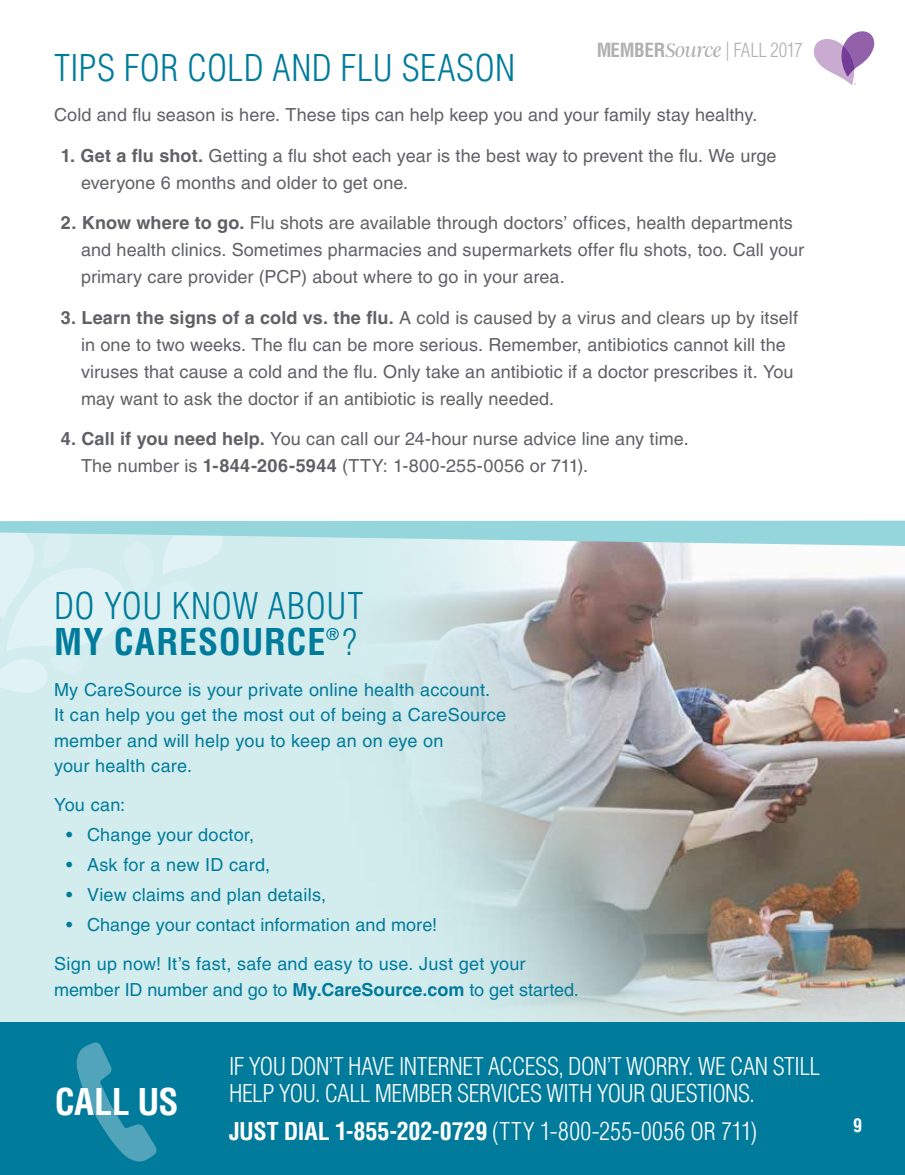
<style>
.page{position:relative;width:905px;height:1175px;background:#fff}
.page>*{position:absolute;margin:0;border:0;box-sizing:border-box;transform-origin:0 0}
.t1{font:300 condensed 36px/36px "Helvetica LT Pro";letter-spacing:.015em;color:#007b9b}
.t2{font:700 condensed 36px "Helvetica LT Pro";letter-spacing:-.01em;color:#fff}
.t3{font:300 condensed 24px/27px "Helvetica LT Pro";letter-spacing:-.015em;color:#fff}
.t4{font:300 condensed 24px "Helvetica LT Pro";letter-spacing:.02em;color:#fff}
.t5{font:300 condensed 19.05px "Helvetica LT Pro";letter-spacing:-.015em;color:#606165}
.t6{font:18px/27px "Helvetica LT Pro";letter-spacing:.005em;color:#606165}
.t7{font:18px/25.5px "Helvetica LT Pro";letter-spacing:.015em;color:#007b9b}
.t8{font:700 condensed 18px "Helvetica LT Pro";color:#fff}
.t9{font:700 condensed 15.75px "Helvetica LT Pro";color:#007b9b}
.s1{font-weight:700}
.s2{font-family:"Argent CF";font-style:italic;font-stretch:normal;font-size:21.45px}
</style>
<div class="page">
<div style="left:0;top:787px;width:254px;height:235px;background:#d3edef"></div>
<img style="left:254px;top:787px;width:650px;height:235px">
<div style="left:0;top:1022px;width:904px;height:152px;background:#007b9b"></div>
<svg style="left:813px;top:31px;width:61px;height:54px"></svg>
<svg style="left:0;top:520px;width:904px;height:267px;background:#c0cdce"></svg>
<svg style="left:76px;top:1042px;width:81px;height:120px"></svg>
<h2 class="t1" style="left:54px;top:49px;width:462px">TIPS FOR COLD AND FLU SEASON</h2>
<p class="t5" style="left:596px;top:38px;width:208px"><span class="s1">MEMBER</span><span class="s2">Source</span> | FALL 2017</p>
<p class="t6" style="left:54px;top:101px;width:704px">Cold and flu season is here. These tips can help keep you and your family stay healthy.</p>
<p class="t6" style="left:81px;top:142px;width:697px;text-indent:-20px"><span class="s1">1. Get a flu shot.</span> Getting a flu shot each year is the best way to prevent the flu. We urge everyone 6 months and older to get one.</p>
<p class="t6" style="left:81px;top:209px;width:724px;text-indent:-20px"><span class="s1">2. Know where to go.</span> Flu shots are available through doctors’ offices, health departments and health clinics. Sometimes pharmacies and supermarkets offer flu shots, too. Call your primary care provider (PCP) about where to go in your area.</p>
<p class="t6" style="left:81px;top:304px;width:718px;text-indent:-20px"><span class="s1">3. Learn the signs of a cold vs. the flu.</span> A cold is caused by a virus and clears up by itself in one to two weeks. The flu can be more serious. Remember, antibiotics cannot kill the viruses that cause a cold and the flu. Only take an antibiotic if a doctor prescribes it. You may want to ask the doctor if an antibiotic is really needed.</p>
<p class="t6" style="left:81px;top:425px;width:609px;text-indent:-20px"><span class="s1">4. Call if you need help.</span> You can call our 24-hour nurse advice line any time.<br>The number is <span class="s1">1-844-206-5944</span> (TTY: 1-800-255-0056 or 711).</p>
<h2 class="t1" style="left:54px;top:588px;width:311px">DO YOU KNOW ABOUT<br><span class="s1">MY CARESOURCE</span></h2>
<h2 class="t9" style="left:326px;top:624px;width:15px">®</h2>
<h2 class="t1" style="left:343px;top:624px;width:16px">?</h2>
<p class="t7" style="left:54px;top:676px;width:453px">My CareSource is your private online health account.<br>It can help you get the most out of being a CareSource member and will help you to keep an on eye on<br>your health care.</p>
<p class="t7" style="left:54px;top:792px;width:73px">You can:</p>
<p class="t7" style="left:66px;top:822px;width:189px">• Change your doctor,</p>
<p class="t7" style="left:66px;top:852px;width:206px">• Ask for a new ID card,</p>
<p class="t7" style="left:66px;top:882px;width:261px">• View claims and plan details,</p>
<p class="t7" style="left:66px;top:912px;width:372px">• Change your contact information and more!</p>
<p class="t7" style="left:54px;top:951px;width:526px">Sign up now! It’s fast, safe and easy to use. Just get your member ID number and go to <span class="s1">My.CareSource.com</span> to get started.</p>
<h2 class="t2" style="left:55px;top:1077px;width:125px">CALL US</h2>
<p class="t3" style="left:229px;top:1052px;width:592px">IF YOU DON’T HAVE INTERNET ACCESS, DON’T WORRY. WE CAN STILL<br>HELP YOU. CALL MEMBER SERVICES WITH YOUR QUESTIONS.</p>
<p class="t4" style="left:229px;top:1115px;width:529px"><span class="s1">JUST DIAL 1-855-202-0729</span> (TTY 1-800-255-0056 OR 711)</p>
<p class="t8" style="left:853px;top:1113px;width:10px">9</p>
</div>
